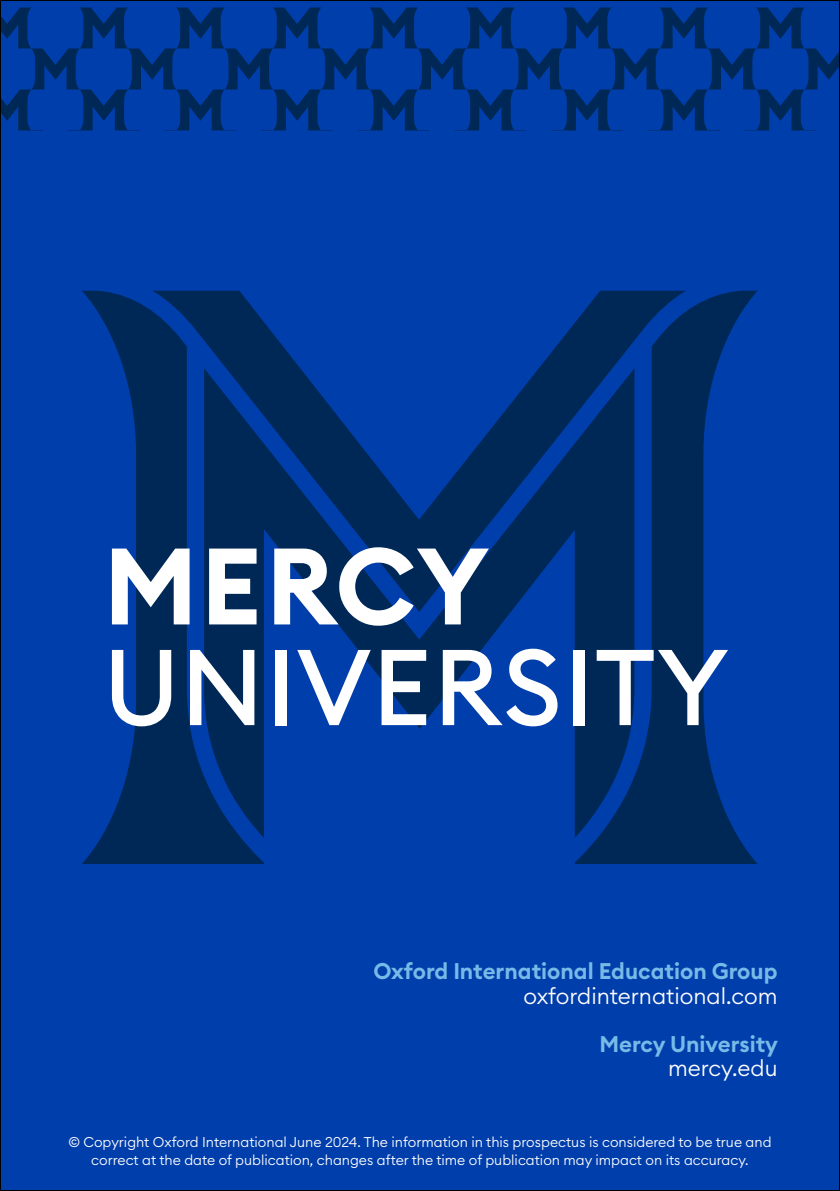
<style>
.page{position:relative;width:840px;height:1191px;background:#fff}
.page>*{position:absolute;margin:0;border:0;box-sizing:border-box;transform-origin:0 0}
.t1{font:600 22.4px "Euclid Circular B";color:#77bae7}
.t2{font:300 22.4px "Euclid Circular B";color:#fff}
.t3{font:300 14px/18px "Euclid Circular B";color:#fff;text-align:center}
</style>
<div class="page">
<div style="left:0;top:0;width:839px;height:1191px;background:#003eab"></div>
<svg style="left:3px;top:8px;width:833px;height:122px"></svg>
<svg style="left:275px;top:612px;width:299px;height:117px"></svg>
<svg style="left:264px;top:322px;width:310px;height:290px"></svg>
<svg style="left:574px;top:291px;width:183px;height:573px;fill:#002856"></svg>
<svg style="left:82px;top:291px;width:182px;height:573px;fill:#002856"></svg>
<svg style="left:112px;top:650px;width:59px;height:76px"></svg>
<svg style="left:190px;top:650px;width:64px;height:75px"></svg>
<div style="left:275px;top:650px;width:11px;height:75px;background:#fff"></div>
<svg style="left:297px;top:650px;width:73px;height:75px"></svg>
<svg style="left:381px;top:650px;width:45px;height:75px"></svg>
<svg style="left:442px;top:648px;width:115px;height:78px"></svg>
<div style="left:572px;top:650px;width:12px;height:75px;background:#fff"></div>
<svg style="left:596px;top:650px;width:131px;height:75px"></svg>
<svg style="left:112px;top:548px;width:77px;height:76px"></svg>
<svg style="left:209px;top:548px;width:47px;height:76px"></svg>
<svg style="left:274px;top:547px;width:214px;height:78px"></svg>
<h1 class="t1" style="left:373px;top:957px;width:405px">Oxford International Education Group</h1>
<h1 class="t2" style="left:523px;top:981px;width:255px">oxfordinternational.com</h1>
<h1 class="t1" style="left:599px;top:1029px;width:180px">Mercy University</h1>
<h1 class="t2" style="left:667px;top:1053px;width:111px">mercy.edu</h1>
<p class="t3" style="left:68px;top:1132px;width:704px">© Copyright Oxford International June 2024. The information in this prospectus is considered to be true and correct at the date of publication, changes after the time of publication may impact on its accuracy.</p>
</div>
